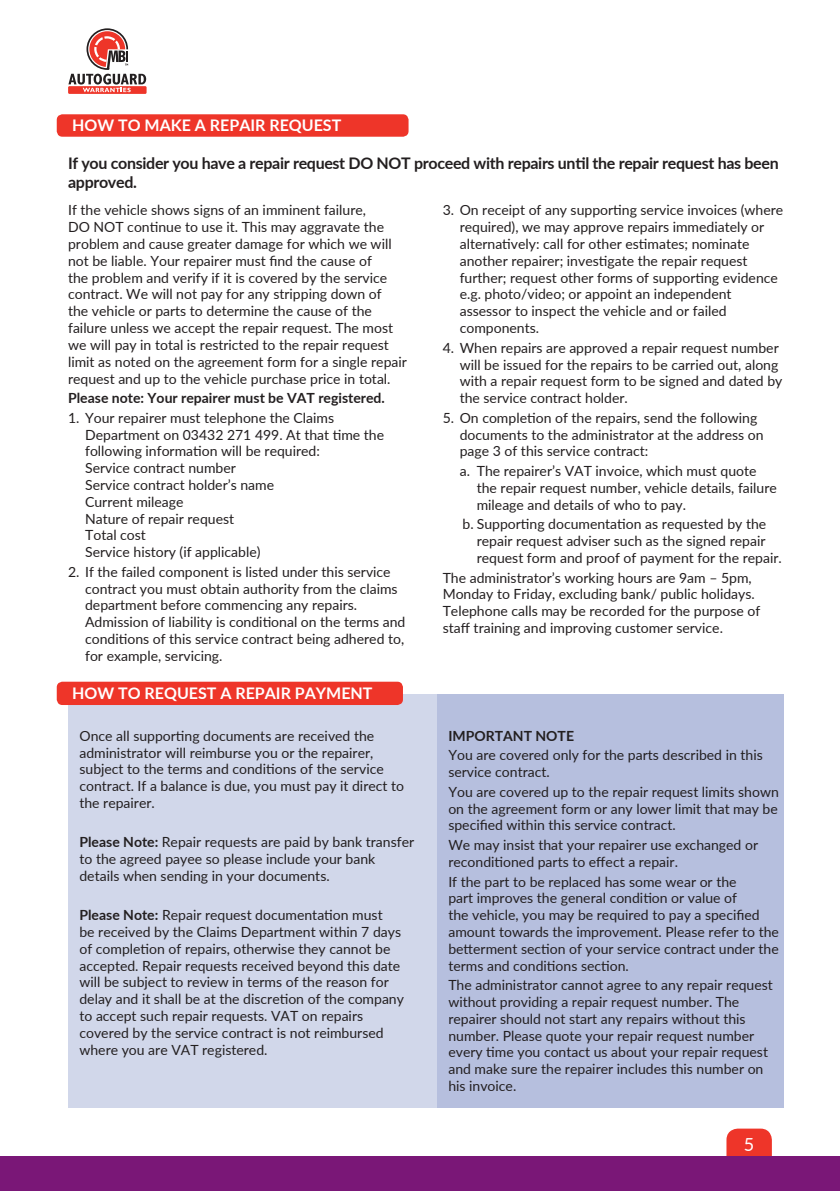
<style>
.page{position:relative;width:840px;height:1191px;background:#fff}
.page>*{position:absolute;margin:0;border:0;box-sizing:border-box;transform-origin:0 0}
.t1{font:18px "Lato";color:#fff}
.t2{font:700 16px/19.2px "Lato";letter-spacing:-.02em;color:#231f20}
.t3{font:700 16px "Lato";color:#fff}
.t4{font:14px/16.8px "Lato";color:#231f20}
.t5{font:700 14px "Lato";color:#231f20}
.s1{font-weight:700}
</style>
<div class="page">
<div style="left:726px;top:1128px;width:45px;height:63px;background:#ee3529;border-radius:11px"></div>
<div style="left:0;top:1157px;width:839px;height:34px;background:#7a1777"></div>
<svg style="left:68px;top:86px;width:78px;height:8px"></svg>
<svg style="left:68px;top:28px;width:78px;height:64px"></svg>
<div style="left:57px;top:114px;width:351px;height:23px;background:#ee3529;border-radius:6px"></div>
<div style="left:68px;top:694px;width:369px;height:414px;background:#d1d7ea"></div>
<div style="left:437px;top:694px;width:345px;height:414px;background:#b6bfde"></div>
<div style="left:57px;top:681px;width:346px;height:24px;background:#ee3529;border-radius:6px"></div>
<p class="t3" style="left:72px;top:114px;width:270px">HOW TO MAKE A REPAIR REQUEST</p>
<p class="t2" style="left:68px;top:153px;width:711px">If you consider you have a repair request DO NOT proceed with repairs until the repair request has been approved.</p>
<p class="t4" style="left:68px;top:201px;width:340px">If the vehicle shows signs of an imminent failure,<br>DO NOT continue to use it. This may aggravate the problem and cause greater damage for which we will not be liable. Your repairer must find the cause of<br>the problem and verify if it is covered by the service contract. We will not pay for any stripping down of<br>the vehicle or parts to determine the cause of the failure unless we accept the repair request. The most we will pay in total is restricted to the repair request limit as noted on the agreement form for a single repair request and up to the vehicle purchase price in total.</p>
<p class="t5" style="left:68px;top:388px;width:318px">Please note: Your repairer must be VAT registered.</p>
<p class="t4" style="left:85px;top:409px;width:300px;text-indent:-17px">1. Your repairer must telephone the Claims<br>Department on 03432 271 499. At that time the following information will be required:<br>Service contract number<br>Service contract holder’s name<br>Current mileage<br>Nature of repair request<br>Total cost<br>Service history (if applicable)</p>
<p class="t4" style="left:85px;top:563px;width:321px;text-indent:-17px">2. If the failed component is listed under this service contract you must obtain authority from the claims department before commencing any repairs.<br>Admission of liability is conditional on the terms and conditions of this service contract being adhered to, for example, servicing.</p>
<p class="t4" style="left:459px;top:201px;width:325px;text-indent:-17px">3. On receipt of any supporting service invoices (where required), we may approve repairs immediately or alternatively: call for other estimates; nominate another repairer; investigate the repair request further; request other forms of supporting evidence e.g. photo/video; or appoint an independent assessor to inspect the vehicle and or failed components.</p>
<p class="t4" style="left:459px;top:339px;width:324px;text-indent:-17px">4. When repairs are approved a repair request number will be issued for the repairs to be carried out, along with a repair request form to be signed and dated by the service contract holder.</p>
<p class="t4" style="left:459px;top:409px;width:305px;text-indent:-17px">5. On completion of the repairs, send the following documents to the administrator at the address on page 3 of this service contract:</p>
<p class="t4" style="left:476px;top:462px;width:301px;text-indent:-17px">a. The repairer’s VAT invoice, which must quote the repair request number, vehicle details, failure mileage and details of who to pay.</p>
<p class="t4" style="left:476px;top:515px;width:306px;text-indent:-14px">b. Supporting documentation as requested by the repair request adviser such as the signed repair request form and proof of payment for the repair.</p>
<p class="t4" style="left:442px;top:568px;width:319px">The administrator’s working hours are 9am – 5pm, Monday to Friday, excluding bank/ public holidays.<br>Telephone calls may be recorded for the purpose of staff training and improving customer service.</p>
<p class="t3" style="left:72px;top:681px;width:302px">HOW TO REQUEST A REPAIR PAYMENT</p>
<p class="t4" style="left:79px;top:726px;width:326px">Once all supporting documents are received the administrator will reimburse you or the repairer, subject to the terms and conditions of the service contract. If a balance is due, you must pay it direct to the repairer.</p>
<p class="t4" style="left:79px;top:833px;width:336px"><span class="s1">Please Note:</span> Repair requests are paid by bank transfer to the agreed payee so please include your bank details when sending in your documents.</p>
<p class="t4" style="left:79px;top:906px;width:326px"><span class="s1">Please Note:</span> Repair request documentation must<br>be received by the Claims Department within 7 days of completion of repairs, otherwise they cannot be accepted. Repair requests received beyond this date will be subject to review in terms of the reason for delay and it shall be at the discretion of the company to accept such repair requests. VAT on repairs covered by the service contract is not reimbursed where you are VAT registered.</p>
<p class="t5" style="left:448px;top:725px;width:127px">IMPORTANT NOTE</p>
<p class="t4" style="left:448px;top:746px;width:316px">You are covered only for the parts described in this service contract.</p>
<p class="t4" style="left:448px;top:782px;width:332px;text-align:justify">You are covered up to the repair request limits shown on the agreement form or any lower limit that may be specified within this service contract.</p>
<p class="t4" style="left:448px;top:836px;width:311px">We may insist that your repairer use exchanged or reconditioned parts to effect a repair.</p>
<p class="t4" style="left:448px;top:872px;width:332px">If the part to be replaced has some wear or the<br>part improves the general condition or value of<br>the vehicle, you may be required to pay a specified amount towards the improvement. Please refer to the betterment section of your service contract under the terms and conditions section.</p>
<p class="t4" style="left:448px;top:976px;width:326px">The administrator cannot agree to any repair request without providing a repair request number. The repairer should not start any repairs without this number. Please quote your repair request number every time you contact us about your repair request and make sure the repairer includes this number on his invoice.</p>
<p class="t1" style="left:743px;top:1131px;width:12px">5</p>
</div>
